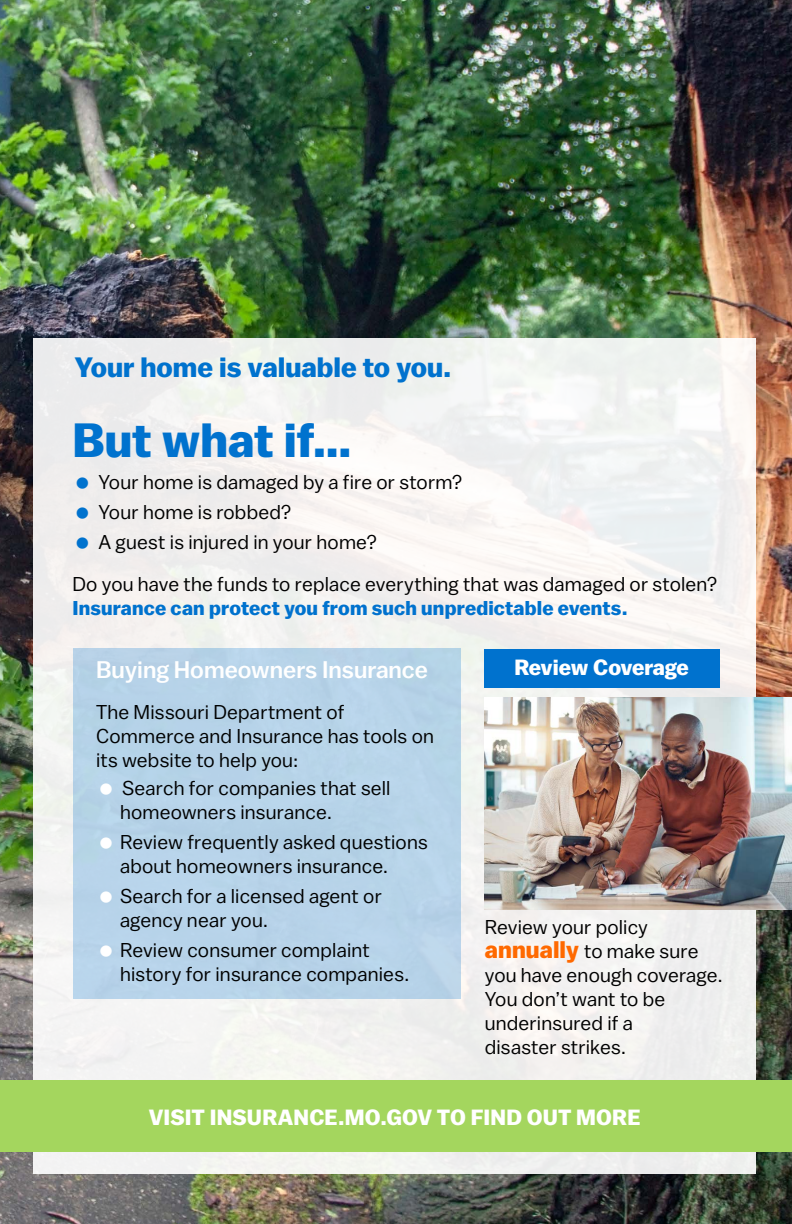
<style>
.page{position:relative;width:792px;height:1224px;background:#fff}
.page>*{position:absolute;margin:0;border:0;box-sizing:border-box;transform-origin:0 0}
.t1{font:700 48px "Balto";color:#0072ce}
.t2{font:700 28px "Balto";color:#0072ce}
.t3{font:500 24px "Balto";color:#fff}
.t4{font:700 22px "Balto";letter-spacing:.005em;color:#fff}
.t5{font:700 22px "Balto";letter-spacing:-.015em;color:#fff}
.t6{font:20px/24px "Balto";letter-spacing:.01em;color:#000101}
.t7{font:20px/24px "Balto";letter-spacing:.01em;color:#000}
.t8{font:700 20px "Balto";letter-spacing:.01em;color:#0072ce}
.s1{font-weight:700;font-size:24px;color:#ff6900}
</style>
<div class="page">
<img style="left:0;top:0;width:792px;height:1224px">
<div style="left:34px;top:338px;width:722px;height:836px;background:#f2f2f0"></div>
<div style="left:0;top:1080px;width:792px;height:72px;background:#a4d65e"></div>
<div style="left:74px;top:648px;width:387px;height:351px;background:#b7d3e9"></div>
<div style="left:485px;top:650px;width:235px;height:38px;background:#0072ce"></div>
<img style="left:485px;top:697px;width:307px;height:213px">
<h2 class="t2" style="left:74px;top:350px;width:379px">Your home is valuable to you.</h2>
<h1 class="t1" style="left:72px;top:412px;width:281px">But what if…</h1>
<p class="t7" style="left:98px;top:466px;width:366px;line-height:30.4px">Your home is damaged by a fire or storm?<br>Your home is robbed?<br>A guest is injured in your home?</p>
<p class="t7" style="left:72px;top:572px;width:647px">Do you have the funds to replace everything that was damaged or stolen?</p>
<p class="t8" style="left:72px;top:596px;width:557px">Insurance can protect you from such unpredictable events.</p>
<p class="t3" style="left:96px;top:655px;width:333px">Buying Homeowners Insurance</p>
<p class="t6" style="left:96px;top:700px;width:339px">The Missouri Department of<br>Commerce and Insurance has tools on its website to help you:</p>
<p class="t6" style="left:120px;top:776px;width:272px">Search for companies that sell homeowners insurance.</p>
<p class="t6" style="left:120px;top:830px;width:309px">Review frequently asked questions about homeowners insurance.</p>
<p class="t6" style="left:120px;top:884px;width:264px">Search for a licensed agent or agency near you.</p>
<p class="t6" style="left:120px;top:938px;width:291px">Review consumer complaint history for insurance companies.</p>
<p class="t5" style="left:515px;top:654px;width:176px">Review Coverage</p>
<p class="t7" style="left:485px;top:914px;width:239px">Review your policy <span class="s1">annually</span> to make sure you have enough coverage.<br>You don’t want to be underinsured if a<br>disaster strikes.</p>
<p class="t4" style="left:149px;top:1104px;width:494px">VISIT INSURANCE.MO.GOV TO FIND OUT MORE</p>
</div>
